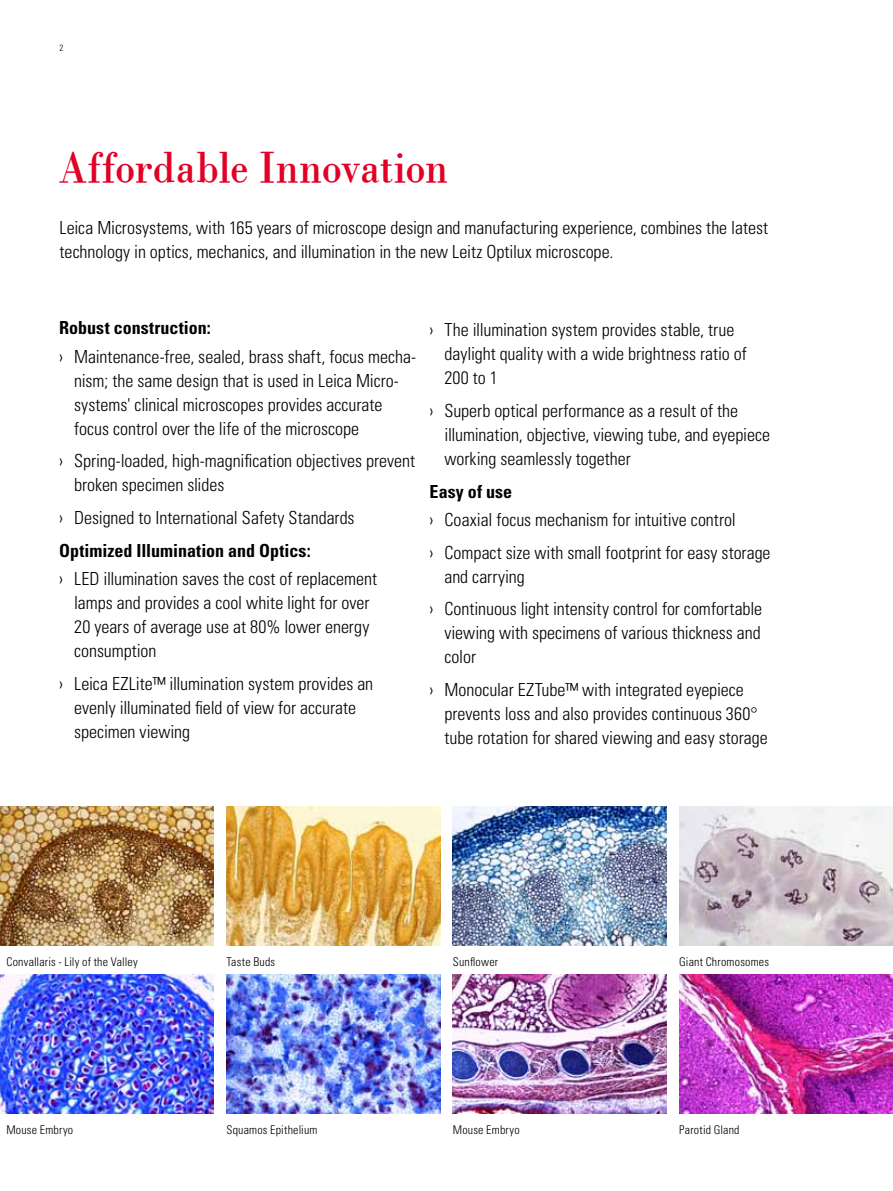
<style>
.page{position:relative;width:893px;height:1191px;background:#fff}
.page>*{position:absolute;margin:0;border:0;box-sizing:border-box;transform-origin:0 0}
.t1{font:45px "Leicana";letter-spacing:-.005em;color:#e20026}
.t2{font:300 condensed 18px/24px "Univers LT Std";color:#000}
.t3{font:700 condensed 18px "Univers LT Std";letter-spacing:.005em;color:#000}
.t4{font:300 condensed 12px "Univers LT Std";letter-spacing:.015em;color:#000}
.t5{font:300 condensed 9px "Univers LT Std";color:#000}
</style>
<div class="page">
<img style="left:0;top:806px;width:214px;height:139px">
<img style="left:0;top:974px;width:214px;height:139px">
<img style="left:226px;top:806px;width:214px;height:139px">
<img style="left:226px;top:974px;width:214px;height:139px">
<img style="left:453px;top:806px;width:213px;height:139px">
<img style="left:453px;top:974px;width:213px;height:139px">
<img style="left:679px;top:806px;width:214px;height:139px">
<img style="left:679px;top:974px;width:214px;height:139px">
<p class="t5" style="left:60px;top:42px;width:5px">2</p>
<h1 class="t1" style="left:60px;top:140px;width:390px">Affordable Innovation</h1>
<p class="t2" style="left:60px;top:216px;width:710px">Leica Microsystems, with 165 years of microscope design and manufacturing experience, combines the latest technology in optics, mechanics, and illumination in the new Leitz Optilux microscope.</p>
<p class="t3" style="left:59px;top:317px;width:153px">Robust construction:</p>
<p class="t2" style="left:74px;top:344px;width:343px;text-indent:-15px">› Maintenance-free, sealed, brass shaft, focus mecha&shy;nism; the same design that is used in Leica Micro&shy;systems' clinical microscopes provides accurate focus control over the life of the microscope</p>
<p class="t2" style="left:74px;top:449px;width:342px;text-indent:-15px">› Spring-loaded, high‑magnification objectives prevent broken specimen slides</p>
<p class="t2" style="left:59px;top:506px;width:297px">› Designed to International Safety Standards</p>
<p class="t3" style="left:59px;top:539px;width:253px">Optimized Illumination and Optics:</p>
<p class="t2" style="left:74px;top:567px;width:304px;text-indent:-15px">› LED illumination saves the cost of replacement lamps and provides a cool white light for over 20 years of average use at 80% lower energy consumption</p>
<p class="t2" style="left:74px;top:671px;width:301px;text-indent:-15px">› Leica EZLite™ illumination system provides an evenly illuminated field of view for accurate specimen viewing</p>
<p class="t2" style="left:444px;top:318px;width:304px;text-indent:-15px">› The illumination system provides stable, true daylight quality with a wide brightness ratio of<br>200 to 1</p>
<p class="t2" style="left:444px;top:399px;width:327px;text-indent:-15px">› Superb optical performance as a result of the illumination, objective, viewing tube, and eyepiece working seamlessly together</p>
<p class="t3" style="left:429px;top:480px;width:84px">Easy of use</p>
<p class="t2" style="left:429px;top:503px;width:343px;line-height:32.7px">› Coaxial focus mechanism for intuitive control<br>› Compact size with small footprint for easy storage</p>
<p class="t2" style="left:429px;top:560px;width:334px;line-height:32.7px;text-indent:15px">and carrying<br>› Continuous light intensity control for comfortable</p>
<p class="t2" style="left:444px;top:621px;width:318px">viewing with specimens of various thickness and color</p>
<p class="t2" style="left:444px;top:678px;width:325px;text-indent:-15px">› Monocular EZTube™ with integrated eyepiece prevents loss and also provides continuous 360° tube rotation for shared viewing and easy storage</p>
<p class="t4" style="left:6px;top:954px;width:133px">Convallaris - Lily of the Valley</p>
<p class="t4" style="left:6px;top:1122px;width:68px">Mouse Embryo</p>
<p class="t4" style="left:226px;top:954px;width:50px">Taste Buds</p>
<p class="t4" style="left:226px;top:1122px;width:93px">Squamos Epithelium</p>
<p class="t4" style="left:453px;top:954px;width:47px">Sunflower</p>
<p class="t4" style="left:453px;top:1122px;width:68px">Mouse Embryo</p>
<p class="t4" style="left:679px;top:954px;width:91px">Giant Chromosomes</p>
<p class="t4" style="left:679px;top:1122px;width:62px">Parotid Gland</p>
</div>
